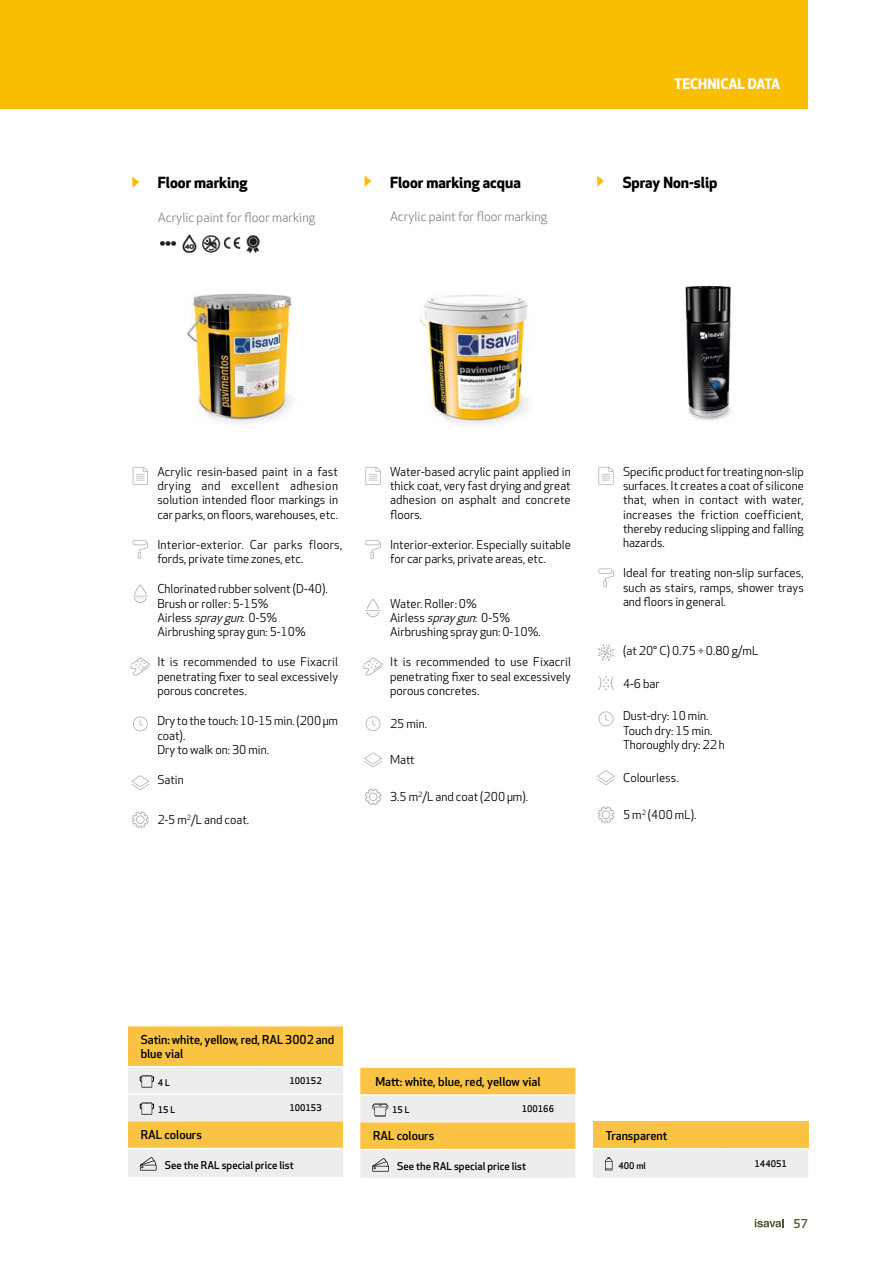
<style>
.page{position:relative;width:893px;height:1263px;background:#fff}
.page>*{position:absolute;margin:0;border:0;box-sizing:border-box;transform-origin:0 0}
.t1{font:700 15px "Apex New";color:#000}
.t2{font:700 14.25px "Apex New";color:#fff}
.t3{font:12.75px "Apex New";letter-spacing:-.01em;color:#878787}
.t4{font:12px/14.2px "Apex New";color:#000;text-align:justify}
.t5{font:500 12px/14.4px "Apex New";color:#000}
.t6{font:500 12px "Apex New";color:#555334}
.t7{font:500 10.5px "Apex New";color:#000}
.t8{font:500 9px "Apex New";color:#000}
.s1{font-style:italic}
</style>
<div class="page">
<svg style="left:755px;top:1219px;width:29px;height:8px"></svg>
<div style="left:0;top:0;width:808px;height:108px;background:#f9be00"></div>
<svg style="left:132px;top:177px;width:7px;height:11px"></svg>
<img style="left:160px;top:234px;width:100px;height:20px">
<img style="left:187px;top:293px;width:107px;height:131px">
<svg style="left:133px;top:467px;width:15px;height:18px"></svg>
<svg style="left:133px;top:540px;width:15px;height:19px"></svg>
<svg style="left:133px;top:584px;width:15px;height:19px"></svg>
<svg style="left:130px;top:657px;width:20px;height:19px"></svg>
<svg style="left:133px;top:716px;width:15px;height:15px"></svg>
<svg style="left:131px;top:775px;width:18px;height:15px"></svg>
<svg style="left:132px;top:811px;width:17px;height:17px"></svg>
<svg style="left:128px;top:1026px;width:215px;height:151px"></svg>
<svg style="left:597px;top:175px;width:7px;height:12px"></svg>
<img style="left:685px;top:286px;width:47px;height:135px">
<svg style="left:598px;top:467px;width:16px;height:18px"></svg>
<svg style="left:598px;top:568px;width:16px;height:19px"></svg>
<svg style="left:596px;top:643px;width:20px;height:20px"></svg>
<svg style="left:598px;top:676px;width:16px;height:14px"></svg>
<svg style="left:599px;top:711px;width:14px;height:15px"></svg>
<svg style="left:597px;top:770px;width:18px;height:15px"></svg>
<svg style="left:598px;top:806px;width:16px;height:17px"></svg>
<svg style="left:365px;top:176px;width:6px;height:11px"></svg>
<img style="left:419px;top:294px;width:110px;height:131px">
<svg style="left:365px;top:467px;width:16px;height:18px"></svg>
<svg style="left:365px;top:540px;width:16px;height:19px"></svg>
<svg style="left:365px;top:599px;width:16px;height:18px"></svg>
<svg style="left:363px;top:657px;width:20px;height:19px"></svg>
<svg style="left:366px;top:716px;width:14px;height:15px"></svg>
<svg style="left:364px;top:752px;width:18px;height:15px"></svg>
<svg style="left:365px;top:789px;width:16px;height:16px"></svg>
<svg style="left:360px;top:1068px;width:215px;height:110px"></svg>
<div style="left:593px;top:1121px;width:215px;height:28px;background:#fac343"></div>
<hr style="left:723px;top:1148px;width:85px;height:1px;background:#fff">
<hr style="left:593px;top:1148px;width:130px;height:1px;background:#fff">
<div style="left:593px;top:1149px;width:215px;height:29px;background:#ededed"></div>
<p class="t1" style="left:158px;top:172px;width:91px">Floor marking</p>
<p class="t3" style="left:158px;top:209px;width:159px">Acrylic paint for floor marking</p>
<p class="t1" style="left:390px;top:172px;width:132px">Floor marking acqua</p>
<p class="t3" style="left:390px;top:208px;width:159px">Acrylic paint for floor marking</p>
<p class="t2" style="left:674px;top:73px;width:107px">TECHNICAL DATA</p>
<p class="t1" style="left:623px;top:172px;width:96px">Spray Non-slip</p>
<p class="t4" style="left:157px;top:464px;width:182px">Acrylic resin-based paint in a fast drying and excellent adhesion solution intended floor markings in car parks, on floors, warehouses, etc.</p>
<p class="t4" style="left:157px;top:537px;width:186px">Interior-exterior. Car parks floors, fords, private time zones, etc.</p>
<p class="t4" style="left:157px;top:582px;width:172px;text-align:left">Chlorinated rubber solvent (D-40).<br>Brush or roller: 5-15%<br>Airless <span class="s1">spraygun</span>: 0-5%<br>Airbrushing spray gun: 5-10%</p>
<p class="t4" style="left:157px;top:655px;width:182px">It is recommended to use Fixacril penetrating fixer to seal excessively porous concretes.</p>
<p class="t4" style="left:157px;top:714px;width:182px;text-align:left">Dry to the touch: 10-15 min. (200 μm coat).<br>Dry to walk on: 30 min.</p>
<p class="t4" style="left:157px;top:773px;width:28px">Satin</p>
<p class="t4" style="left:157px;top:813px;width:93px">2-5 m<sup>2</sup>/L and coat.</p>
<p class="t4" style="left:390px;top:464px;width:182px">Water-based acrylic paint applied in thick coat, very fast drying and great adhesion on asphalt and concrete floors.</p>
<p class="t4" style="left:390px;top:537px;width:182px">Interior-exterior. Especially suitable for car parks, private areas, etc.</p>
<p class="t4" style="left:390px;top:596px;width:152px;text-align:left">Water. Roller: 0%<br>Airless <span class="s1">spraygun</span>: 0-5%<br>Airbrushing spray gun: 0-10%.</p>
<p class="t4" style="left:390px;top:655px;width:182px">It is recommended to use Fixacril penetrating fixer to seal excessively porous concretes.</p>
<p class="t4" style="left:390px;top:717px;width:39px">25 min.</p>
<p class="t4" style="left:390px;top:753px;width:26px">Matt</p>
<p class="t4" style="left:390px;top:790px;width:139px">3.5 m<sup>2</sup>/L and coat (200 μm).</p>
<p class="t4" style="left:623px;top:464px;width:182px">Specific product for treating non-slip surfaces. It creates a coat of silicone that, when in contact with water, increases the friction coefficient, thereby reducing slipping and falling hazards.</p>
<p class="t4" style="left:623px;top:566px;width:182px">Ideal for treating non-slip surfaces, such as stairs, ramps, shower trays and floors in general.</p>
<p class="t4" style="left:623px;top:643px;width:137px">(at 20° C) 0.75 ÷ 0.80 g/mL</p>
<p class="t4" style="left:623px;top:676px;width:38px">4-6 bar</p>
<p class="t4" style="left:623px;top:709px;width:103px;text-align:left">Dust-dry: 10 min.<br>Touch dry: 15 min.<br>Thoroughly dry: 22 h</p>
<p class="t4" style="left:623px;top:771px;width:57px">Colourless.</p>
<p class="t4" style="left:623px;top:808px;width:75px">5 m<sup>2</sup> (400 mL).</p>
<p class="t5" style="left:141px;top:1032px;width:195px">Satin: white, yellow, red, RAL 3002 and blue vial</p>
<p class="t8" style="left:158px;top:1076px;width:13px">4 L</p>
<p class="t8" style="left:289px;top:1074px;width:34px">100152</p>
<p class="t8" style="left:158px;top:1103px;width:19px">15 L</p>
<p class="t8" style="left:289px;top:1102px;width:34px">100153</p>
<p class="t5" style="left:141px;top:1127px;width:63px">RAL colours</p>
<p class="t7" style="left:165px;top:1158px;width:130px">See the RAL special price list</p>
<p class="t5" style="left:375px;top:1074px;width:167px">Matt: white, blue, red, yellow vial</p>
<p class="t8" style="left:392px;top:1104px;width:19px">15 L</p>
<p class="t8" style="left:522px;top:1103px;width:34px">100166</p>
<p class="t5" style="left:373px;top:1129px;width:63px">RAL colours</p>
<p class="t7" style="left:397px;top:1159px;width:130px">See the RAL special price list</p>
<p class="t5" style="left:606px;top:1128px;width:63px">Transparent</p>
<p class="t8" style="left:618px;top:1160px;width:29px">400 ml</p>
<p class="t8" style="left:754px;top:1157px;width:34px">144051</p>
<p class="t6" style="left:793px;top:1215px;width:16px">57</p>
</div>
